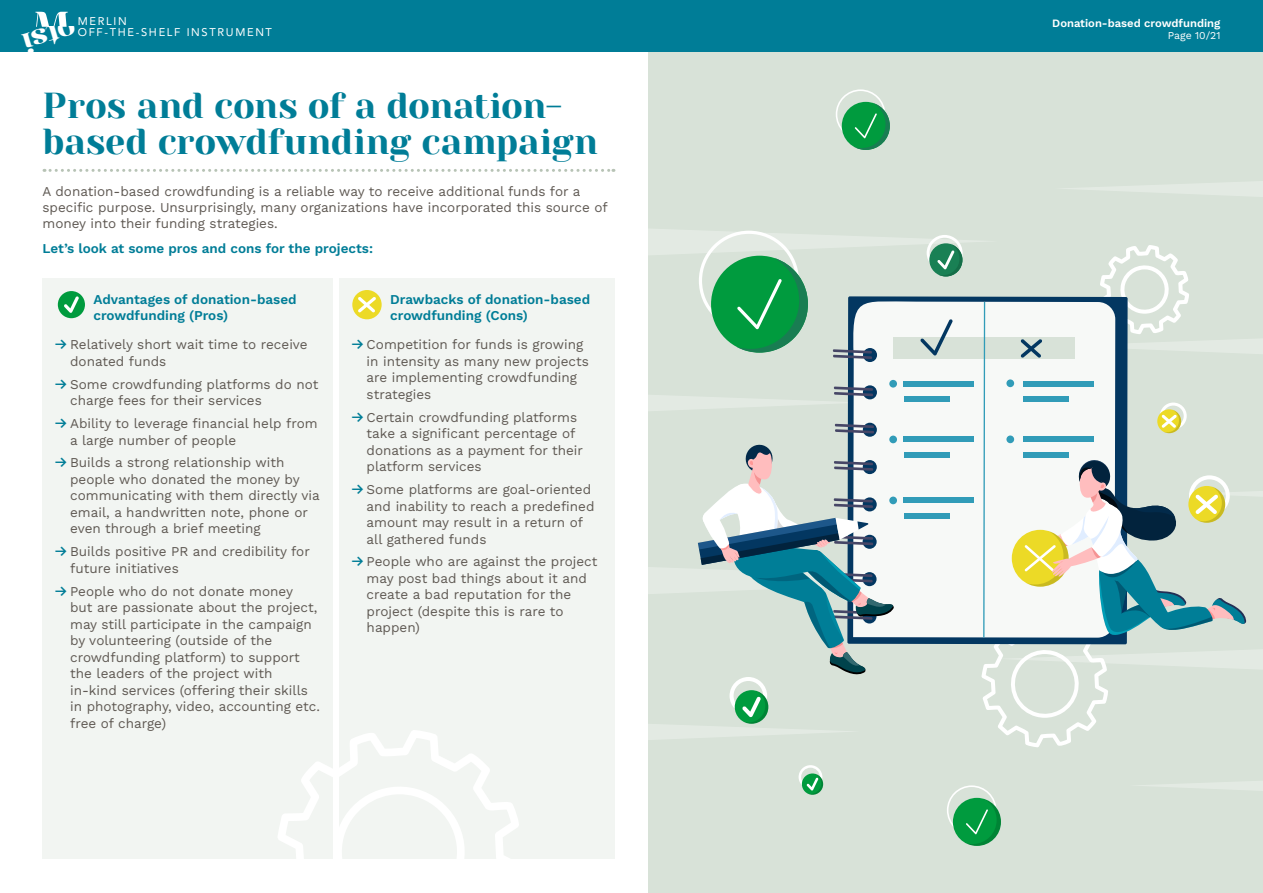
<style>
.page{position:relative;width:1263px;height:893px;background:#fff}
.page>*{position:absolute;margin:0;border:0;box-sizing:border-box;transform-origin:0 0}
.t1{font:36px/36px "Yeseva One";letter-spacing:-.005em;color:#007d97}
.t2{font:800 31.05px "Famosa";color:#fff}
.t3{font:13.5px/16.5px "Work Sans";color:#5f5953}
.t4{font:600 13.5px/16.2px "Work Sans";color:#007d97}
.t5{font:600 11.25px "Work Sans";color:#fff}
.t6{font:11.1px/11.9px "Avenir LT Std";letter-spacing:.15em;color:#fff}
.t7{font:10.5px "Work Sans";color:#fff}
.s1{font-family:"Labil Grotesk";font-weight:700;color:#007d97}
</style>
<div class="page">
<div style="left:648px;top:49px;width:615px;height:844px;background:#d8e2d8"></div>
<svg style="left:1068px;top:181px;width:195px;height:16px"></svg>
<svg style="left:1142px;top:781px;width:121px;height:10px"></svg>
<svg style="left:836px;top:89px;width:54px;height:61px"></svg>
<svg style="left:947px;top:785px;width:54px;height:61px"></svg>
<svg style="left:798px;top:765px;width:25px;height:30px"></svg>
<svg style="left:648px;top:229px;width:615px;height:519px"></svg>
<svg style="left:44px;top:169px;width:570px;height:3px"></svg>
<div style="left:43px;top:279px;width:290px;height:580px;background:#f2f5f2"></div>
<div style="left:339px;top:279px;width:275px;height:580px;background:#f2f5f2"></div>
<svg style="left:278px;top:730px;width:241px;height:129px"></svg>
<div style="left:0;top:0;width:1263px;height:51px;background:#007d97"></div>
<svg style="left:35px;top:12px;width:33px;height:15px"></svg>
<div style="left:352px;top:290px;width:30px;height:29px;background:#ecda26;border-radius:50%"></div>
<svg style="left:358px;top:297px;width:18px;height:15px"></svg>
<div style="left:58px;top:291px;width:27px;height:27px;background:#009b3e;border-radius:50%"></div>
<svg style="left:64px;top:296px;width:15px;height:17px"></svg>
<p class="t6" style="left:78px;top:15px;width:196px">MERLIN<br>OFF-THE-SHELF INSTRUMENT</p>
<h2 class="t2" style="left:83px;top:51px;width:57px;rotate:163deg">otsi</h2>
<p class="t5" style="left:1052px;top:14px;width:170px">Donation-based crowdfunding</p>
<p class="t7" style="left:1168px;top:28px;width:54px">Page 10/21</p>
<h1 class="t1" style="left:43px;top:86px;width:557px">Pros and cons of a donation&shy;based crowdfunding campaign</h1>
<p class="t3" style="left:43px;top:182px;width:567px">A donation-based crowdfunding is a reliable way to receive additional funds for a specific purpose. Unsurprisingly, many organizations have incorporated this source of money into their funding strategies.</p>
<p class="t4" style="left:43px;top:240px;width:332px">Let’s look at some pros and cons for the projects:</p>
<p class="t4" style="left:93px;top:291px;width:205px">Advantages of donation-based crowdfunding (Pros)</p>
<p class="t3" style="left:70px;top:336px;width:239px;text-indent:-15px"><span class="s1">→</span> Relatively short wait time to receive donated funds</p>
<p class="t3" style="left:70px;top:375px;width:250px;text-indent:-15px"><span class="s1">→</span> Some crowdfunding platforms do not charge fees for their services</p>
<p class="t3" style="left:70px;top:415px;width:249px;text-indent:-15px"><span class="s1">→</span> Ability to leverage financial help from a large number of people</p>
<p class="t3" style="left:70px;top:454px;width:251px;text-indent:-15px"><span class="s1">→</span> Builds a strong relationship with people who donated the money by communicating with them directly via email, a handwritten note, phone or even through a brief meeting</p>
<p class="t3" style="left:70px;top:543px;width:241px;text-indent:-15px"><span class="s1">→</span> Builds positive PR and credibility for future initiatives</p>
<p class="t3" style="left:70px;top:582px;width:251px;text-indent:-15px"><span class="s1">→</span> People who do not donate money<br>but are passionate about the project, may still participate in the campaign by volunteering (outside of the crowdfunding platform) to support the leaders of the project with in-kind services (offering their skills in photography, video, accounting etc. free of charge)</p>
<p class="t4" style="left:390px;top:291px;width:202px">Drawbacks of donation-based crowdfunding (Cons)</p>
<p class="t3" style="left:367px;top:336px;width:224px;text-indent:-15px"><span class="s1">→</span> Competition for funds is growing in intensity as many new projects are implementing crowdfunding strategies</p>
<p class="t3" style="left:367px;top:408px;width:218px;text-indent:-15px"><span class="s1">→</span> Certain crowdfunding platforms take a significant percentage of donations as a payment for their platform services</p>
<p class="t3" style="left:367px;top:481px;width:229px;text-indent:-15px"><span class="s1">→</span> Some platforms are goal-oriented and inability to reach a predefined amount may result in a return of all gathered funds</p>
<p class="t3" style="left:367px;top:553px;width:232px;text-indent:-15px"><span class="s1">→</span> People who are against the project may post bad things about it and create a bad reputation for the project (despite this is rare to happen)</p>
</div>
